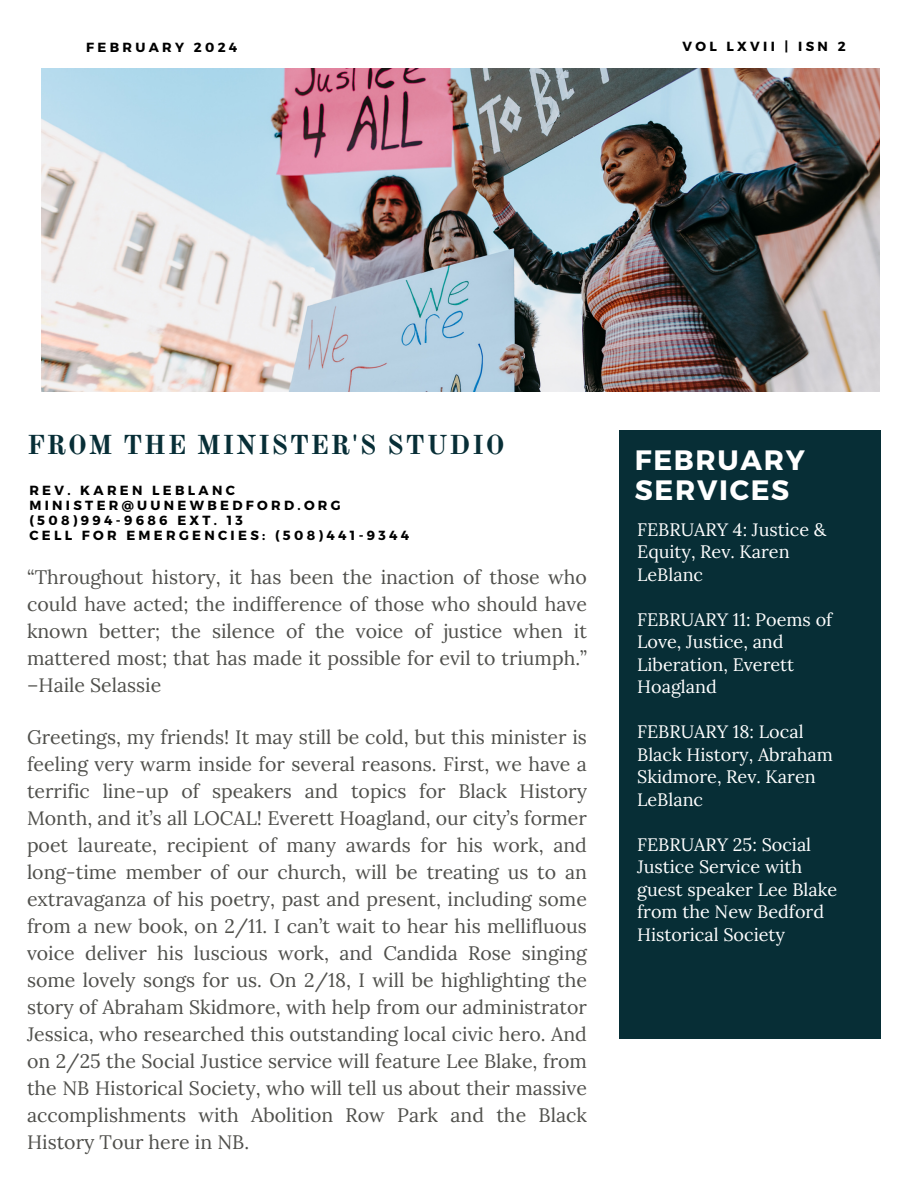
<style>
.page{position:relative;width:918px;height:1188px;background:#fff}
.page>*{position:absolute;margin:0;border:0;box-sizing:border-box;transform-origin:0 0}
.t1{font:700 28.05px/29.2px "Montserrat";letter-spacing:.06em;color:#fff}
.t2{font:700 26.85px "Old Standard";letter-spacing:.06em;color:#072e36}
.t3{font:19.5px/27px "Lora";color:#4f4f4b;text-align:justify}
.t4{font:18px/22.5px "Lora";color:#fff}
.t5{font:700 13.2px/14.9px "Montserrat";letter-spacing:.25em;color:#000}
</style>
<div class="page">
<img style="left:42px;top:69px;width:838px;height:323px">
<div style="left:619px;top:431px;width:261px;height:608px;background:#072e36"></div>
<h2 class="t5" style="left:86px;top:39px;width:153px">FEBRUARY 2024</h2>
<h2 class="t5" style="left:683px;top:39px;width:165px">VOL LXVII | ISN 2</h2>
<p class="t2" style="left:27px;top:429px;width:479px">FROM THE MINISTER'S STUDIO</p>
<p class="t5" style="left:29px;top:482px;width:313px">REV. KAREN LEBLANC<br>MINISTER@UUNEWBEDFORD.ORG (508)994-9686 EXT. 13</p>
<p class="t5" style="left:29px;top:528px;width:381px">CELL FOR EMERGENCIES: (508)441-9344</p>
<p class="t3" style="left:27px;top:563px;width:561px">“Throughout history, it has been the inaction of those who could have acted; the indifference of those who should have known better; the silence of the voice of justice when it mattered most; that has made it possible for evil to triumph.” –Haile Selassie</p>
<p class="t3" style="left:27px;top:723px;width:561px">Greetings, my friends! It may still be cold, but this minister is feeling very warm inside for several reasons. First, we have a terrific line-up of speakers and topics for Black History Month, and it’s all LOCAL! Everett Hoagland, our city’s former poet laureate, recipient of many awards for his work, and long-time member of our church, will be treating us to an extravaganza of his poetry, past and present, including some from a new book, on 2/11. I can’t wait to hear his mellifluous voice deliver his luscious work, and Candida Rose singing some lovely songs for us. On 2/18, I will be highlighting the story of Abraham Skidmore, with help from our administrator Jessica, who researched this outstanding local civic hero. And on 2/25 the Social Justice service will feature Lee Blake, from the NB Historical Society, who will tell us about their massive accomplishments with Abolition Row Park and the Black History Tour here in NB.</p>
<p class="t1" style="left:635px;top:444px;width:171px">FEBRUARY<br>SERVICES</p>
<h1 class="t4" style="left:637px;top:518px;width:191px">FEBRUARY 4: Justice &amp;<br>Equity, Rev. Karen<br>LeBlanc</h1>
<p class="t4" style="left:637px;top:608px;width:197px">FEBRUARY 11: Poems of<br>Love, Justice, and<br>Liberation, Everett<br>Hoagland</p>
<p class="t4" style="left:637px;top:720px;width:197px">FEBRUARY 18: Local<br>Black History, Abraham<br>Skidmore, Rev. Karen<br>LeBlanc</p>
<p class="t4" style="left:637px;top:833px;width:202px">FEBRUARY 25: Social<br>Justice Service with guest speaker Lee Blake from the New Bedford<br>Historical Society</p>
</div>
